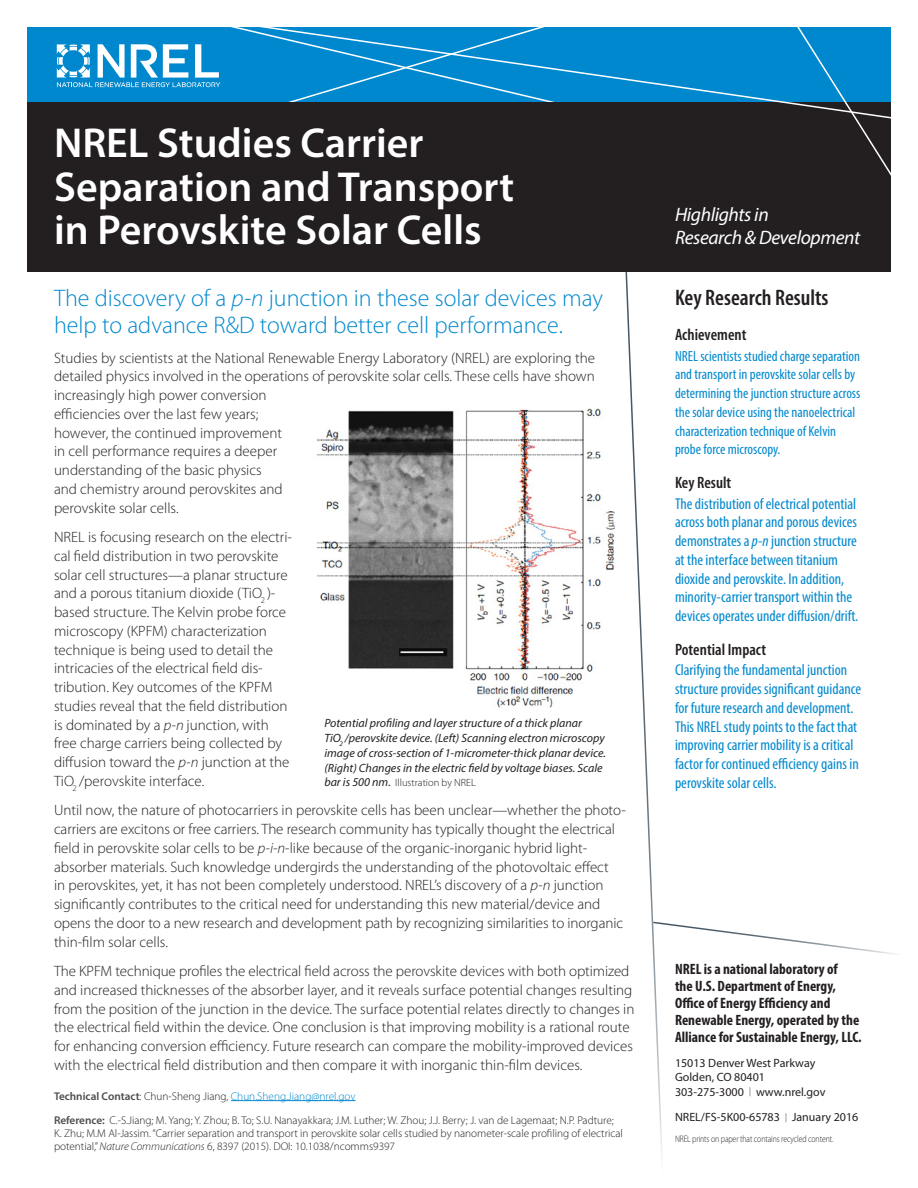
<style>
.page{position:relative;width:918px;height:1188px;background:#fff}
.page>*{position:absolute;margin:0;border:0;box-sizing:border-box;transform-origin:0 0}
.head{font:600 42px/43.5px "Myriad Pro";color:#fff}
.subhead{font:300 24px/27px "Myriad Pro";color:#0088ce}
.sidebar_head{font:600 condensed 22.5px "Myriad Pro";color:#231f20}
.capability__R_D__Sci{font:italic 19.5px/23.4px "Myriad Pro";letter-spacing:-.02em;color:#fff}
.sidebar_subhead{font:600 condensed 16.5px "Myriad Pro";color:#231f20}
.sidebar_text{font:condensed 15.75px/18.8px "Myriad Pro";color:#0088ce}
.body_text{font:300 15px/18.8px "Myriad Pro";color:#231f20}
.t1{font:700 condensed 15px/17px "Myriad Pro";color:#231f20}
.sidebar_text-2{font:condensed 14.7px/18.8px "Myriad Pro";color:#0088ce}
.t2{font:italic 12px/14.7px "Myriad Pro";color:#231f20}
.project_number_____d{font:12px "Myriad Pro";color:#231f20}
.body_text-2{font:300 11.25px/13.2px "Myriad Pro";color:#231f20}
.body_text-3{font:300 11.25px "Myriad Pro";color:#0088ce}
.t3{font:300 10.5px "Myriad Pro";color:#231f20}
.t4{font:300 9.45px "Myriad Pro";letter-spacing:-.01em;color:#231f20;scale:.82 1}
.s1{font-style:italic}
.s2{font-weight:600;color:#4b4c4d}
.s3{color:#231f20}
.s4{font-weight:400;font-style:italic;font-size:12px}
.s5{font-weight:300;font-size:9px}
</style>
<div class="page">
<svg style="left:623px;top:271px;width:275px;height:886px"></svg>
<div style="left:27px;top:28px;width:864px;height:74px;background:#0088ce"></div>
<svg style="left:57px;top:44px;width:83px;height:43px"></svg>
<div style="left:27px;top:102px;width:864px;height:169px;background:#231f20"></div>
<svg style="left:856px;top:121px;width:35px;height:55px"></svg>
<svg style="left:140px;top:27px;width:751px;height:94px"></svg>
<hr style="left:231px;top:1100px;width:125px;height:1px;background:#0088ce">
<img style="left:317px;top:408px;width:298px;height:300px">
<p class="head" style="left:54px;top:120px;width:462px">NREL Studies Carrier<br>Separation and Transport in Perovskite Solar Cells</p>
<p class="subhead" style="left:54px;top:284px;width:550px">The discovery of a <span class="s1">p-n</span> junction in these solar devices may help to advance R&amp;D toward better cell performance.</p>
<p class="body_text" style="left:54px;top:348px;width:542px">Studies by scientists at the National Renewable Energy Laboratory (NREL) are exploring the detailed physics involved in the operations of perovskite solar cells. These cells have shown increasingly high power conversion<br>efficiencies over the last few years;<br>however, the continued improvement<br>in cell performance requires a deeper<br>understanding of the basic physics<br>and chemistry around perovskites and<br>perovskite solar cells.</p>
<p class="body_text" style="left:54px;top:528px;width:240px">NREL is focusing research on the electri&shy;cal field distribution in two perovskite solar cell structures—a planar structure and a porous titanium dioxide (TiO<sub>2</sub> )- based structure. The Kelvin probe force microscopy (KPFM) characterization technique is being used to detail the intricacies of the electrical field dis&shy;tribution. Key outcomes of the KPFM studies reveal that the field distribution is dominated by a <span class="s1">p-n</span> junction, with free charge carriers being collected by diffusion toward the <span class="s1">p-n</span> junction at the TiO<sub>2</sub> /perovskite interface.</p>
<p class="body_text" style="left:54px;top:801px;width:573px">Until now, the nature of photocarriers in perovskite cells has been unclear—whether the photo&shy;carriers are excitons or free carriers. The research community has typically thought the electrical field in perovskite solar cells to be <span class="s1">p-i-n</span>-like because of the organic-inorganic hybrid light&shy;absorber materials. Such knowledge undergirds the understanding of the photovoltaic effect<br>in perovskites, yet, it has not been completely understood. NREL’s discovery of a <span class="s1">p-n</span> junction significantly contributes to the critical need for understanding this new material/device and opens the door to a new research and development path by recognizing similarities to inorganic thin-film solar cells.</p>
<p class="body_text" style="left:54px;top:962px;width:582px">The KPFM technique profiles the electrical field across the perovskite devices with both optimized and increased thicknesses of the absorber layer, and it reveals surface potential changes resulting from the position of the junction in the device. The surface potential relates directly to changes in the electrical field within the device. One conclusion is that improving mobility is a rational route for enhancing conversion efficiency. Future research can compare the mobility-improved devices with the electrical field distribution and then compare it with inorganic thin-film devices.</p>
<p class="body_text-3" style="left:54px;top:1089px;width:303px"><span class="s2">Technical Contact</span><span class="s3">: Chun-Sheng Jiang,</span> Chun.Sheng.Jiang@nrel.gov</p>
<p class="body_text-2" style="left:54px;top:1113px;width:570px"><span class="s2">Reference:</span> C.-S.Jiang; M. Yang; Y. Zhou; B. To; S.U. Nanayakkara; J.M. Luther; W. Zhou; J.J. Berry; J. van de Lagemaat; N.P. Padture;<br>K. Zhu; M.M Al-Jassim. “Carrier separation and transport in perovskite solar cells studied by nanometer-scale profiling of electrical potential,” <span class="s1">Nature Communications</span> 6, 8397 (2015). DOI: 10.1038/ncomms9397</p>
<p class="t2" style="left:324px;top:716px;width:283px">Potential profiling and layer structure of a thick planar<br>TiO<sub>2</sub> /perovskite device. (Left) Scanning electron microscopy image of cross-section of 1-micrometer-thick planar device. (Right) Changes in the electric field by voltage biases. Scale</p>
<p class="t3" style="left:324px;top:776px;width:153px"><span class="s4">bar is 500 nm.</span> Illustration by NREL</p>
<p class="capability__R_D__Sci" style="left:675px;top:202px;width:187px">Highlights in<br>Research &amp; Development</p>
<p class="sidebar_head" style="left:675px;top:284px;width:155px">Key Research Results</p>
<p class="sidebar_subhead" style="left:675px;top:324px;width:73px">Achievement</p>
<p class="sidebar_text-2" style="left:675px;top:346px;width:187px">NREL scientists studied charge separation and transport in perovskite solar cells by determining the junction structure across the solar device using the nanoelectrical characterization technique of Kelvin probe force microscopy.</p>
<p class="sidebar_subhead" style="left:675px;top:472px;width:58px">Key Result</p>
<p class="sidebar_text" style="left:675px;top:494px;width:185px">The distribution of electrical potential across both planar and porous devices demonstrates a <span class="s1">p-n</span> junction structure at the interface between titanium dioxide and perovskite. In addition, minority-carrier transport within the devices operates under diffusion/drift.</p>
<p class="sidebar_subhead" style="left:675px;top:639px;width:93px">Potential Impact</p>
<p class="sidebar_text" style="left:675px;top:661px;width:188px">Clarifying the fundamental junction structure provides significant guidance for future research and development.<br>This NREL study points to the fact that improving carrier mobility is a critical factor for continued efficiency gains in perovskite solar cells.</p>
<p class="t1" style="left:675px;top:960px;width:188px">NREL is a national laboratory of<br>the U.S. Department of Energy, Office of Energy Efficiency and Renewable Energy, operated by the Alliance for Sustainable Energy, LLC.</p>
<p class="project_number_____d" style="left:675px;top:1056px;width:142px">15013 Denver West Parkway</p>
<p class="project_number_____d" style="left:675px;top:1070px;width:91px">Golden, CO 80401</p>
<p class="project_number_____d" style="left:675px;top:1084px;width:152px">303-275-3000 <span class="s5">|</span> www.nrel.gov</p>
<p class="t4" style="left:675px;top:1134px;width:195px">NREL prints on paper that contains recycled content.</p>
<p class="project_number_____d" style="left:675px;top:1110px;width:185px">NREL/FS-5K00-65783 <span class="s5">|</span> January 2016</p>
</div>
